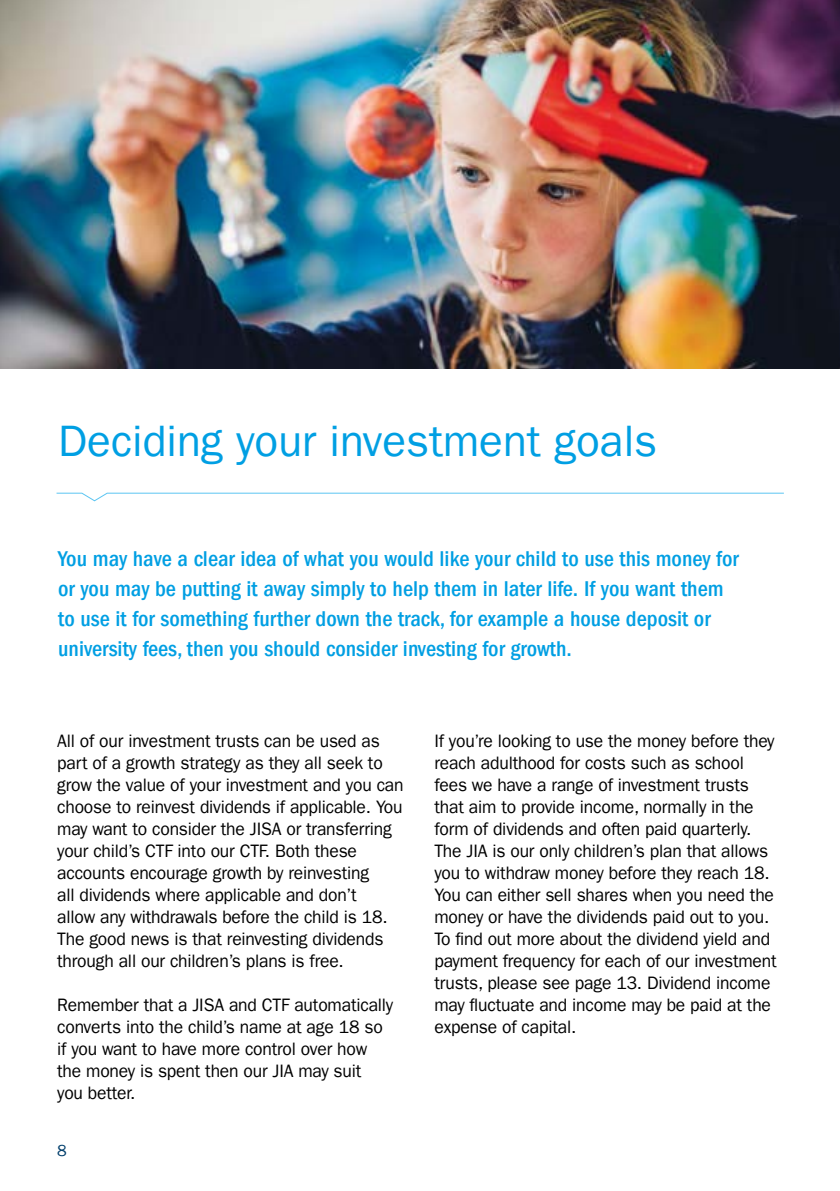
<style>
.page{position:relative;width:840px;height:1191px;background:#fff}
.page>*{position:absolute;margin:0;border:0;box-sizing:border-box;transform-origin:0 0}
.t1{font:44px "ITC Frank Gofor Ameriprise";color:#009fe3}
.t2{font:500 condensed 22px/30px "ITC Frank Gofor Ameriprise";color:#009fe3}
.t3{font:18px/22px "ITC Frank Gofor Ameriprise";letter-spacing:-.01em;color:#000}
.t4{font:16px "ITC Frank Gofor Ameriprise";color:#003e6b}
</style>
<div class="page">
<img style="left:0;top:0;width:839px;height:368px">
<svg style="left:56px;top:492px;width:728px;height:10px"></svg>
<h1 class="t1" style="left:58px;top:416px;width:600px">Deciding your investment goals</h1>
<p class="t2" style="left:58px;top:544px;width:681px">You may have a clear idea of what you would like your child to use this money for or you may be putting it away simply to help them in later life. If you want them to use it for something further down the track, for example a house deposit or university fees, then you should consider investing for growth.</p>
<p class="t3" style="left:57px;top:730px;width:348px">All of our investment trusts can be used as part of a growth strategy as they all seek to grow the value of your investment and you can choose to reinvest dividends if applicable. You may want to consider the JISA or transferring your child’s CTF into our CTF. Both these accounts encourage growth by reinvesting<br>all dividends where applicable and don’t<br>allow any withdrawals before the child is 18.<br>The good news is that reinvesting dividends through all our children’s plans is free.</p>
<p class="t3" style="left:57px;top:994px;width:337px">Remember that a JISA and CTF automatically converts into the child’s name at age 18 so if you want to have more control over how the money is spent then our JIA may suit<br>you better.</p>
<p class="t4" style="left:57px;top:1141px;width:11px">8</p>
<p class="t3" style="left:434px;top:730px;width:343px">If you’re looking to use the money before they reach adulthood for costs such as school fees we have a range of investment trusts that aim to provide income, normally in the form of dividends and often paid quarterly.<br>The JIA is our only children’s plan that allows you to withdraw money before they reach 18.<br>You can either sell shares when you need the money or have the dividends paid out to you.<br>To find out more about the dividend yield and payment frequency for each of our investment trusts, please see page 13. Dividend income may fluctuate and income may be paid at the expense of capital.</p>
</div>
